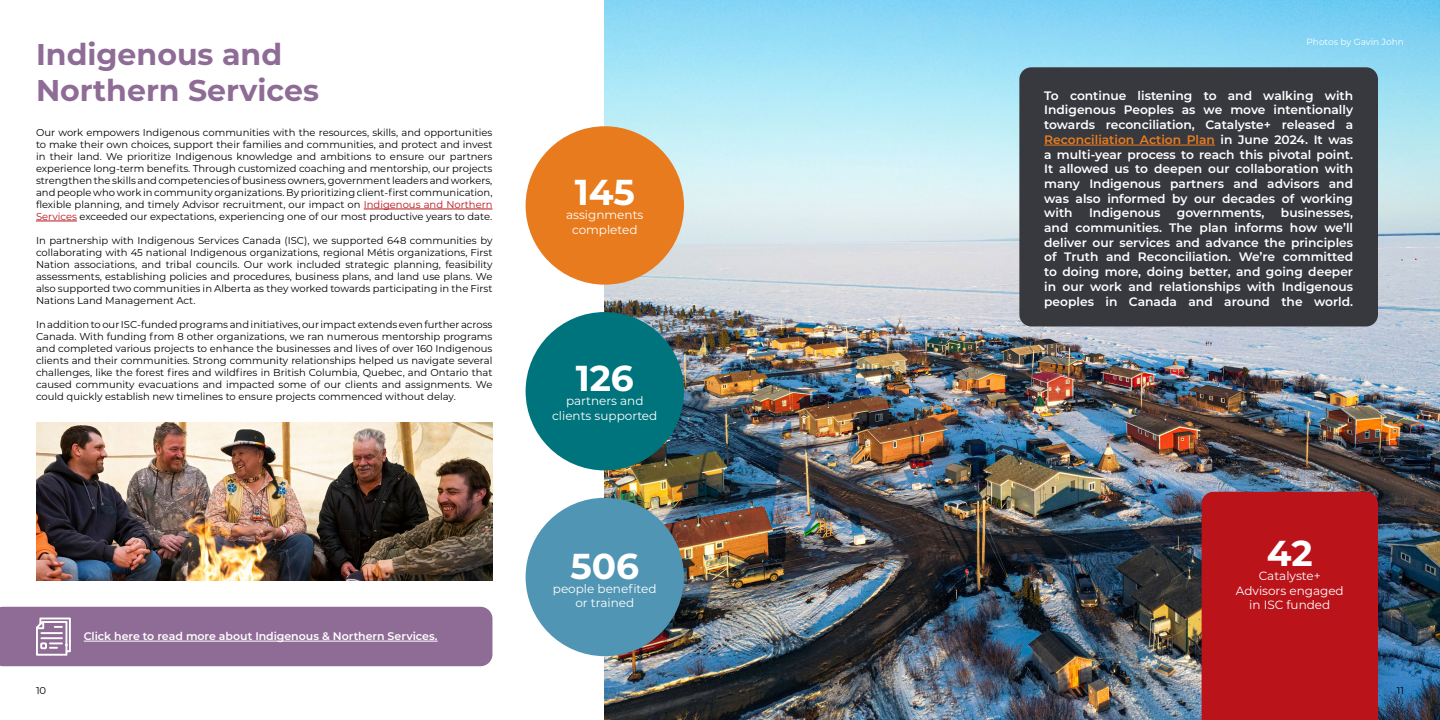
<style>
.page{position:relative;width:1440px;height:720px;background:#fff}
.page>*{position:absolute;margin:0;border:0;box-sizing:border-box;transform-origin:0 0}
.t1{font:700 36px "Montserrat";color:#fff}
.t2{font:700 30px/36px "Montserrat";color:#8f6c96}
.t3{font:600 12.2px/14.7px "Montserrat";color:#fff;text-align:justify}
.t4{font:12px/14.4px "Montserrat";color:#fff;text-align:center}
.t5{font:600 11px "Montserrat";letter-spacing:-.005em;color:#fff}
.t6{font:10px/12px "Montserrat";color:#000;text-align:justify}
.t7{font:9px "Montserrat";color:#fff}
.s1{color:#b9131a}
.s2{color:#e87d1f}
</style>
<div class="page">
<img style="left:605px;top:0;width:835px;height:720px">
<div style="left:1202px;top:492px;width:176px;height:228px;background:#ba141a"></div>
<div style="left:526px;top:126px;width:158px;height:159px;background:#e87b1e;border-radius:50%"></div>
<div style="left:526px;top:312px;width:158px;height:158px;background:#00747c;border-radius:50%"></div>
<div style="left:526px;top:498px;width:158px;height:158px;background:#5095b3;border-radius:50%"></div>
<hr style="left:364px;top:209px;width:128px;height:1px;background:#b9131a">
<hr style="left:36px;top:221px;width:41px;height:1px;background:#b9131a">
<div style="left:0;top:607px;width:492px;height:59px;background:#8f6c96"></div>
<div style="left:1019px;top:67px;width:359px;height:259px;background:#38393f;border-radius:12px"></div>
<hr style="left:1044px;top:145px;width:171px;height:1px;background:#e87d1f">
<img style="left:36px;top:423px;width:456px;height:158px">
<h2 class="t2" style="left:36px;top:35px;width:284px">Indigenous and<br>Northern Services</h2>
<p class="t6" style="left:36px;top:126px;width:458px">Our work empowers Indigenous communities with the resources, skills, and opportunities to make their own choices, support their families and communities, and protect and invest in their land. We prioritize Indigenous knowledge and ambitions to ensure our partners experience long-term benefits. Through customized coaching and mentorship, our projects strengthen the skills and competencies of business owners, government leaders and workers, and people who work in community organizations. By prioritizing client-first communication, flexible planning, and timely Advisor recruitment, our impact on <span class="s1">Indigenous and Northern Services</span> exceeded our expectations, experiencing one of our most productive years to date.</p>
<p class="t6" style="left:36px;top:234px;width:458px">In partnership with Indigenous Services Canada (ISC), we supported 648 communities by collaborating with 45 national Indigenous organizations, regional Métis organizations, First Nation associations, and tribal councils. Our work included strategic planning, feasibility assessments, establishing policies and procedures, business plans, and land use plans. We also supported two communities in Alberta as they worked towards participating in the First Nations Land Management Act.</p>
<p class="t6" style="left:36px;top:318px;width:458px">In addition to our ISC-funded programs and initiatives, our impact extends even further across Canada. With funding from 8 other organizations, we ran numerous mentorship programs and completed various projects to enhance the businesses and lives of over 160 Indigenous clients and their communities. Strong community relationships helped us navigate several challenges, like the forest fires and wildfires in British Columbia, Quebec, and Ontario that caused community evacuations and impacted some of our clients and assignments. We could quickly establish new timelines to ensure projects commenced without delay.</p>
<p class="t5" style="left:84px;top:628px;width:355px">Click here to read more about Indigenous &amp; Northern Services.</p>
<h1 class="t1" style="left:575px;top:166px;width:62px">145</h1>
<p class="t4" style="left:566px;top:208px;width:79px">assignments completed</p>
<h1 class="t1" style="left:576px;top:352px;width:60px">126</h1>
<p class="t4" style="left:552px;top:393px;width:107px">partners and clients supported</p>
<h1 class="t1" style="left:570px;top:540px;width:70px">506</h1>
<p class="t4" style="left:553px;top:581px;width:105px">people benefited or trained</p>
<p class="t7" style="left:1306px;top:35px;width:99px">Photos by Gavin John</p>
<p class="t3" style="left:1044px;top:88px;width:310px">To continue listening to and walking with Indigenous Peoples as we move intentionally towards reconciliation, Catalyste+ released a <span class="s2">Reconciliation Action Plan</span> in June 2024. It was a multi-year process to reach this pivotal point.<br>It allowed us to deepen our collaboration with many Indigenous partners and advisors and was also informed by our decades of working with</p>
<p class="t3" style="left:1044px;top:205px;width:310px;text-indent:237px">businesses, and communities. The plan informs how we’ll deliver our services and advance the principles of Truth and Reconciliation. We’re committed to doing more, doing better, and going deeper in our work and relationships with Indigenous peoples in Canada and around the world.</p>
<p class="t3" style="left:1089px;top:205px;width:73px">Indigenous</p>
<p class="t3" style="left:1177px;top:205px;width:89px">governments,</p>
<h1 class="t1" style="left:1267px;top:527px;width:47px">42</h1>
<p class="t4" style="left:1236px;top:568px;width:109px">Catalyste+<br>Advisors engaged in ISC funded</p>
<p class="t6" style="left:36px;top:684px;width:12px">10</p>
<p class="t6" style="left:1397px;top:684px;width:9px">11</p>
</div>
